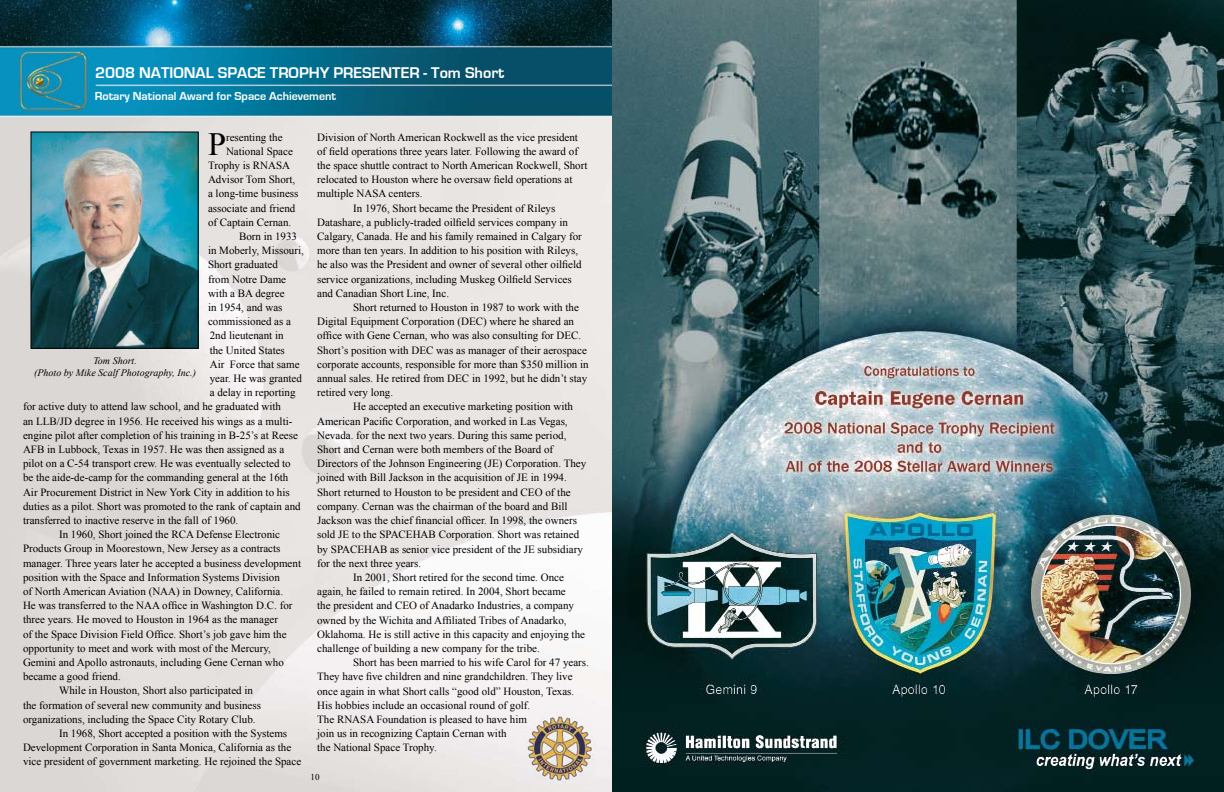
<style>
.page{position:relative;width:1224px;height:792px;background:#fff}
.page>*{position:absolute;margin:0;border:0;box-sizing:border-box;transform-origin:0 0}
.t1{font:32.4px "Times New Roman";color:#000}
.t2{font:700 16px "Eurostile";color:#fff}
.t3{font:700 12px "Eurostile";color:#fff}
.t4{font:11px "Times New Roman";color:#000}
.t5{font:italic 10px/12px "Times New Roman";color:#000;text-align:center}
.t6{font:9px "Times New Roman";color:#000}
</style>
<div class="page">
<img style="left:0;top:0;width:612px;height:792px">
<img style="left:612px;top:0;width:612px;height:792px">
<img style="left:32px;top:134px;width:165px;height:213px">
<div style="left:30px;top:132px;width:169px;height:217px;border:1px solid #000"></div>
<h2 class="t2" style="left:95px;top:64px;width:411px">2008 NATIONAL SPACE TROPHY PRESENTER - Tom Short</h2>
<p class="t3" style="left:95px;top:89px;width:243px">Rotary National Award for Space Achievement</p>
<h1 class="t1" style="left:208px;top:122px;width:20px">P</h1>
<p class="t4" style="left:226px;top:130px;width:58px">resenting the</p>
<p class="t4" style="left:317px;top:130px;width:262px">Division of North American Rockwell as the vice president</p>
<p class="t4" style="left:317px;top:144px;width:262px">of field operations three years later. Following the award of</p>
<p class="t4" style="left:317px;top:158px;width:272px">the space shuttle contract to North American Rockwell, Short</p>
<p class="t4" style="left:317px;top:172px;width:257px">relocated to Houston where he oversaw field operations at</p>
<p class="t4" style="left:317px;top:186px;width:107px">multiple NASA centers.</p>
<p class="t4" style="left:353px;top:201px;width:204px">In 1976, Short became the President of Rileys</p>
<p class="t4" style="left:317px;top:215px;width:252px">Datashare, a publicly-traded oilfield services company in</p>
<p class="t4" style="left:317px;top:229px;width:266px">Calgary, Canada. He and his family remained in Calgary for</p>
<p class="t4" style="left:317px;top:243px;width:262px">more than ten years. In addition to his position with Rileys,</p>
<p class="t4" style="left:317px;top:257px;width:266px">he also was the President and owner of several other oilfield</p>
<p class="t4" style="left:317px;top:272px;width:256px">service organizations, including Muskeg Oilfield Services</p>
<p class="t4" style="left:317px;top:286px;width:133px">and Canadian Short Line, Inc.</p>
<p class="t4" style="left:353px;top:300px;width:227px">Short returned to Houston in 1987 to work with the</p>
<p class="t4" style="left:317px;top:314px;width:258px">Digital Equipment Corporation (DEC) where he shared an</p>
<p class="t4" style="left:317px;top:328px;width:266px">office with Gene Cernan, who was also consulting for DEC.</p>
<p class="t4" style="left:317px;top:343px;width:271px">Short’s position with DEC was as manager of their aerospace</p>
<p class="t4" style="left:317px;top:357px;width:273px">corporate accounts, responsible for more than $350 million in</p>
<p class="t4" style="left:317px;top:371px;width:272px">annual sales. He retired from DEC in 1992, but he didn’t stay</p>
<p class="t4" style="left:317px;top:385px;width:78px">retired very long.</p>
<p class="t4" style="left:353px;top:399px;width:221px">He accepted an executive marketing position with</p>
<p class="t4" style="left:317px;top:414px;width:252px">American Pacific Corporation, and worked in Las Vegas,</p>
<p class="t4" style="left:317px;top:428px;width:251px">Nevada. for the next two years. During this same period,</p>
<p class="t4" style="left:317px;top:442px;width:238px">Short and Cernan were both members of the Board of</p>
<p class="t4" style="left:317px;top:456px;width:271px">Directors of the Johnson Engineering (JE) Corporation. They</p>
<p class="t4" style="left:317px;top:470px;width:251px">joined with Bill Jackson in the acquisition of JE in 1994.</p>
<p class="t4" style="left:317px;top:485px;width:255px">Short returned to Houston to be president and CEO of the</p>
<p class="t4" style="left:317px;top:499px;width:252px">company. Cernan was the chairman of the board and Bill</p>
<p class="t4" style="left:317px;top:513px;width:261px">Jackson was the chief financial officer. In 1998, the owners</p>
<p class="t4" style="left:317px;top:527px;width:264px">sold JE to the SPACEHAB Corporation. Short was retained</p>
<p class="t4" style="left:317px;top:541px;width:267px">by SPACEHAB as senior vice president of the JE subsidiary</p>
<p class="t4" style="left:317px;top:556px;width:106px">for the next three years.</p>
<p class="t4" style="left:353px;top:570px;width:212px">In 2001, Short retired for the second time. Once</p>
<p class="t4" style="left:317px;top:584px;width:250px">again, he failed to remain retired. In 2004, Short became</p>
<p class="t4" style="left:317px;top:598px;width:258px">the president and CEO of Anadarko Industries, a company</p>
<p class="t4" style="left:317px;top:612px;width:251px">owned by the Wichita and Affiliated Tribes of Anadarko,</p>
<p class="t4" style="left:317px;top:627px;width:269px">Oklahoma. He is still active in this capacity and enjoying the</p>
<p class="t4" style="left:317px;top:641px;width:224px">challenge of building a new company for the tribe.</p>
<p class="t4" style="left:353px;top:655px;width:237px">Short has been married to his wife Carol for 47 years.</p>
<p class="t4" style="left:317px;top:669px;width:257px">They have five children and nine grandchildren. They live</p>
<p class="t4" style="left:317px;top:683px;width:259px">once again in what Short calls “good old” Houston, Texas.</p>
<p class="t4" style="left:317px;top:698px;width:215px">His hobbies include an occasional round of golf.</p>
<p class="t4" style="left:317px;top:712px;width:211px">The RNASA Foundation is pleased to have him</p>
<p class="t4" style="left:317px;top:726px;width:191px">join us in recognizing Captain Cernan with</p>
<p class="t4" style="left:317px;top:740px;width:121px">the National Space Trophy.</p>
<p class="t4" style="left:226px;top:144px;width:68px">National Space</p>
<p class="t4" style="left:208px;top:158px;width:84px">Trophy is RNASA</p>
<p class="t4" style="left:208px;top:172px;width:89px">Advisor Tom Short,</p>
<p class="t4" style="left:208px;top:186px;width:92px">a long-time business</p>
<p class="t4" style="left:208px;top:201px;width:89px">associate and friend</p>
<p class="t4" style="left:208px;top:215px;width:85px">of Captain Cernan.</p>
<p class="t4" style="left:239px;top:229px;width:60px">Born in 1933</p>
<p class="t4" style="left:208px;top:243px;width:97px">in Moberly, Missouri,</p>
<p class="t4" style="left:208px;top:257px;width:71px">Short graduated</p>
<p class="t4" style="left:208px;top:272px;width:80px">from Notre Dame</p>
<p class="t4" style="left:208px;top:286px;width:78px">with a BA degree</p>
<p class="t4" style="left:208px;top:300px;width:76px">in 1954, and was</p>
<p class="t4" style="left:208px;top:314px;width:85px">commissioned as a</p>
<p class="t4" style="left:210px;top:328px;width:75px">2nd lieutenant in</p>
<p class="t4" style="left:210px;top:343px;width:77px">the United States</p>
<p class="t4" style="left:210px;top:357px;width:91px">Air Force that same</p>
<p class="t4" style="left:210px;top:371px;width:94px">year. He was granted</p>
<p class="t4" style="left:210px;top:385px;width:87px">a delay in reporting</p>
<p class="t4" style="left:23px;top:399px;width:260px">for active duty to attend law school, and he graduated with</p>
<p class="t4" style="left:23px;top:414px;width:271px">an LLB/JD degree in 1956. He received his wings as a multi-</p>
<p class="t4" style="left:23px;top:428px;width:276px">engine pilot after completion of his training in B-25’s at Reese</p>
<p class="t4" style="left:23px;top:442px;width:263px">AFB in Lubbock, Texas in 1957. He was then assigned as a</p>
<p class="t4" style="left:23px;top:456px;width:269px">pilot on a C-54 transport crew. He was eventually selected to</p>
<p class="t4" style="left:23px;top:470px;width:267px">be the aide-de-camp for the commanding general at the 16th</p>
<p class="t4" style="left:23px;top:485px;width:268px">Air Procurement District in New York City in addition to his</p>
<p class="t4" style="left:23px;top:499px;width:279px">duties as a pilot. Short was promoted to the rank of captain and</p>
<p class="t4" style="left:23px;top:513px;width:217px">transferred to inactive reserve in the fall of 1960.</p>
<p class="t4" style="left:59px;top:527px;width:223px">In 1960, Short joined the RCA Defense Electronic</p>
<p class="t4" style="left:23px;top:541px;width:259px">Products Group in Moorestown, New Jersey as a contracts</p>
<p class="t4" style="left:23px;top:556px;width:280px">manager. Three years later he accepted a business development</p>
<p class="t4" style="left:23px;top:570px;width:258px">position with the Space and Information Systems Division</p>
<p class="t4" style="left:23px;top:584px;width:262px">of North American Aviation (NAA) in Downey, California.</p>
<p class="t4" style="left:23px;top:598px;width:271px">He was transferred to the NAA office in Washington D.C. for</p>
<p class="t4" style="left:23px;top:612px;width:257px">three years. He moved to Houston in 1964 as the manager</p>
<p class="t4" style="left:23px;top:627px;width:265px">of the Space Division Field Office. Short’s job gave him the</p>
<p class="t4" style="left:23px;top:641px;width:249px">opportunity to meet and work with most of the Mercury,</p>
<p class="t4" style="left:23px;top:655px;width:262px">Gemini and Apollo astronauts, including Gene Cernan who</p>
<p class="t4" style="left:23px;top:669px;width:99px">became a good friend.</p>
<p class="t4" style="left:59px;top:683px;width:196px">While in Houston, Short also participated in</p>
<p class="t4" style="left:23px;top:698px;width:239px">the formation of several new community and business</p>
<p class="t4" style="left:23px;top:712px;width:234px">organizations, including the Space City Rotary Club.</p>
<p class="t4" style="left:59px;top:726px;width:230px">In 1968, Short accepted a position with the Systems</p>
<p class="t4" style="left:23px;top:740px;width:270px">Development Corporation in Santa Monica, California as the</p>
<p class="t4" style="left:23px;top:754px;width:280px">vice president of government marketing. He rejoined the Space</p>
<p class="t5" style="left:34px;top:355px;width:163px">Tom Short.<br>(Photo by Mike Scalf Photography, Inc.)</p>
<p class="t6" style="left:310px;top:771px;width:10px">10</p>
</div>
